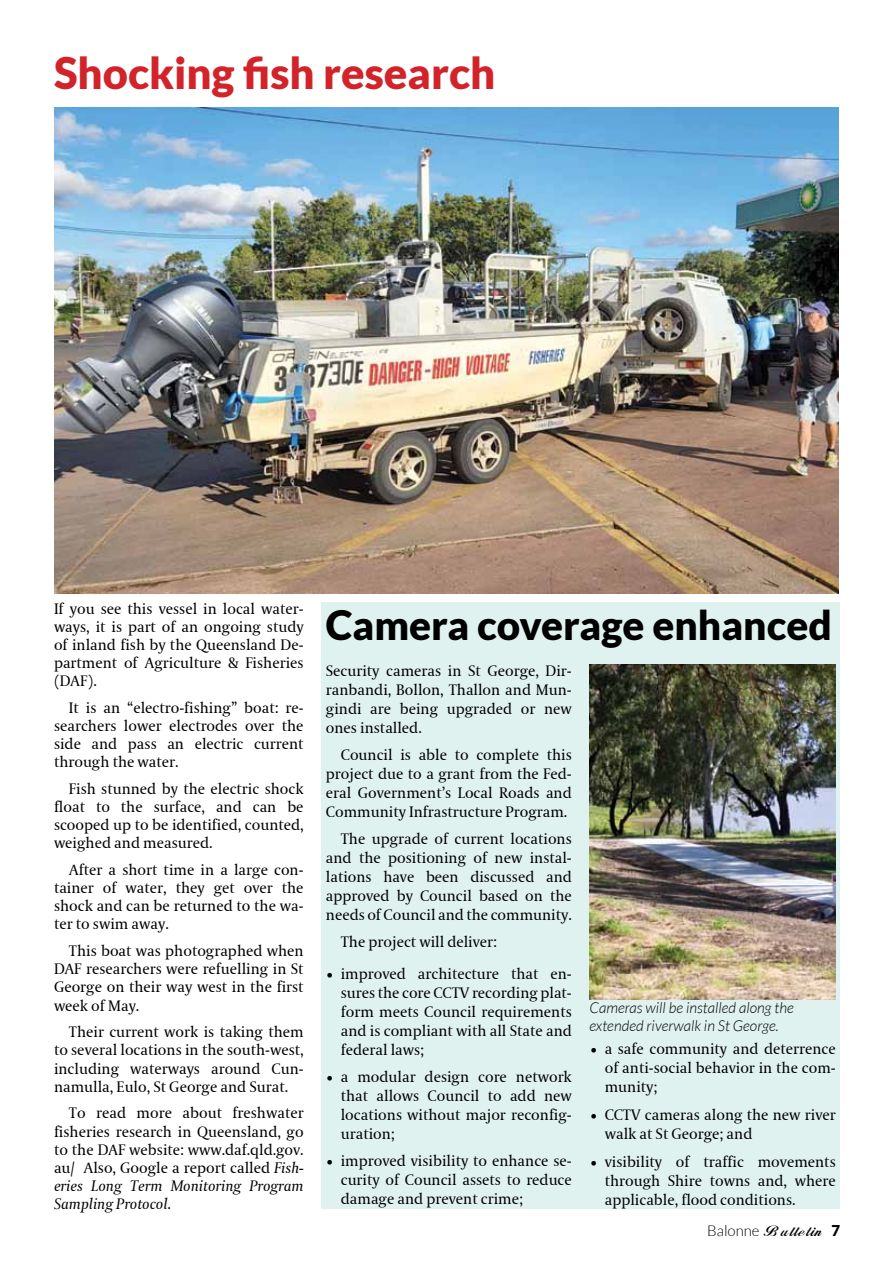
<style>
.page{position:relative;width:893px;height:1263px;background:#fff}
.page>*{position:absolute;margin:0;border:0;box-sizing:border-box;transform-origin:0 0}
.t1{font:900 43.5px "Lato";color:#d2232a}
.t2{font:900 40.5px "Lato";color:#000}
.t3{font:15px/18.1px "Coranto W01 2";color:#000;text-align:justify}
.t4{font:italic 300 15px/18px "Lato";color:#000}
.t5{font:15px "Alison";color:#000}
.s1{font-style:italic}
.s2{font-family:"Lato";font-weight:300}
.s3{font-family:"Lato";font-weight:900}
</style>
<div class="page">
<img style="left:54px;top:108px;width:785px;height:486px">
<div style="left:322px;top:602px;width:518px;height:607px;background:#e0f2ef"></div>
<img style="left:589px;top:664px;width:247px;height:335px">
<h1 class="t1" style="left:54px;top:48px;width:443px">Shocking fish research</h1>
<p class="t3" style="left:54px;top:599px;width:251px">If you see this vessel in local water&shy;ways, it is part of an ongoing study of inland fish by the Queensland De&shy;partment of Agriculture &amp; Fisheries (DAF).</p>
<p class="t3" style="left:54px;top:698px;width:251px;text-indent:15px">It is an “electro-fishing” boat: re&shy;searchers lower electrodes over the side and pass an electric current through the water.</p>
<p class="t3" style="left:54px;top:779px;width:251px;text-indent:15px">Fish stunned by the electric shock float to the surface, and can be scooped up to be identified, counted, weighed and measured.</p>
<p class="t3" style="left:54px;top:861px;width:251px;text-indent:15px">After a short time in a large con&shy;tainer of water, they get over the shock and can be returned to the wa&shy;ter to swim away.</p>
<p class="t3" style="left:54px;top:942px;width:251px;text-indent:15px">This boat was photographed when DAF researchers were refuelling in St George on their way west in the first week of May.</p>
<p class="t3" style="left:54px;top:1023px;width:251px;text-indent:15px">Their current work is taking them to several locations in the south-west, including waterways around Cun&shy;namulla, Eulo, St George and Surat.</p>
<p class="t3" style="left:54px;top:1104px;width:251px;text-indent:15px">To read more about freshwater fisheries research in Queensland, go to the DAF website: www.daf.qld.gov. au/ Also, Google a report called <span class="s1">Fish&shy;eries Long Term Monitoring Program Sampling Protocol</span>.</p>
<h2 class="t2" style="left:326px;top:602px;width:508px">Camera coverage enhanced</h2>
<p class="t3" style="left:326px;top:661px;width:247px;line-height:18.9px">Security cameras in St George, Dir&shy;ranbandi, Bollon, Thallon and Mun&shy;gindi are being upgraded or new ones installed.</p>
<p class="t3" style="left:326px;top:745px;width:247px;line-height:18.9px;text-indent:15px">Council is able to complete this project due to a grant from the Fed&shy;eral Government’s Local Roads and Community Infrastructure Program.</p>
<p class="t3" style="left:326px;top:830px;width:247px;line-height:18.9px;text-indent:15px">The upgrade of current locations and the positioning of new instal&shy;lations have been discussed and approved by Council based on the needs of Council and the community.</p>
<p class="t3" style="left:341px;top:933px;width:158px">The project will deliver:</p>
<p class="t3" style="left:341px;top:964px;width:233px;line-height:18.9px;text-indent:-15px">• improved architecture that en&shy;sures the core CCTV recording plat&shy;form meets Council requirements and is compliant with all State and federal laws;</p>
<p class="t3" style="left:341px;top:1067px;width:233px;line-height:18.9px;text-indent:-15px">• a modular design core network that allows Council to add new locations without major reconfig&shy;uration;</p>
<p class="t3" style="left:341px;top:1151px;width:233px;line-height:18.9px;text-indent:-15px">• improved visibility to enhance se&shy;curity of Council assets to reduce damage and prevent crime;</p>
<p class="t4" style="left:590px;top:999px;width:206px">Cameras will be installed along the extended riverwalk in St George.</p>
<p class="t3" style="left:605px;top:1039px;width:233px;line-height:19px;text-indent:-15px">• a safe community and deterrence of anti-social behavior in the com&shy;munity;</p>
<p class="t3" style="left:605px;top:1105px;width:233px;line-height:19px;text-indent:-15px">• CCTV cameras along the new river walk at St George; and</p>
<p class="t3" style="left:605px;top:1152px;width:233px;line-height:19px;text-indent:-15px">• visibility of traffic movements through Shire towns and, where applicable, flood conditions.</p>
<p class="t5" style="left:707px;top:1224px;width:134px"><span class="s2">Balonne</span> Bulletin <span class="s3">7</span></p>
</div>
